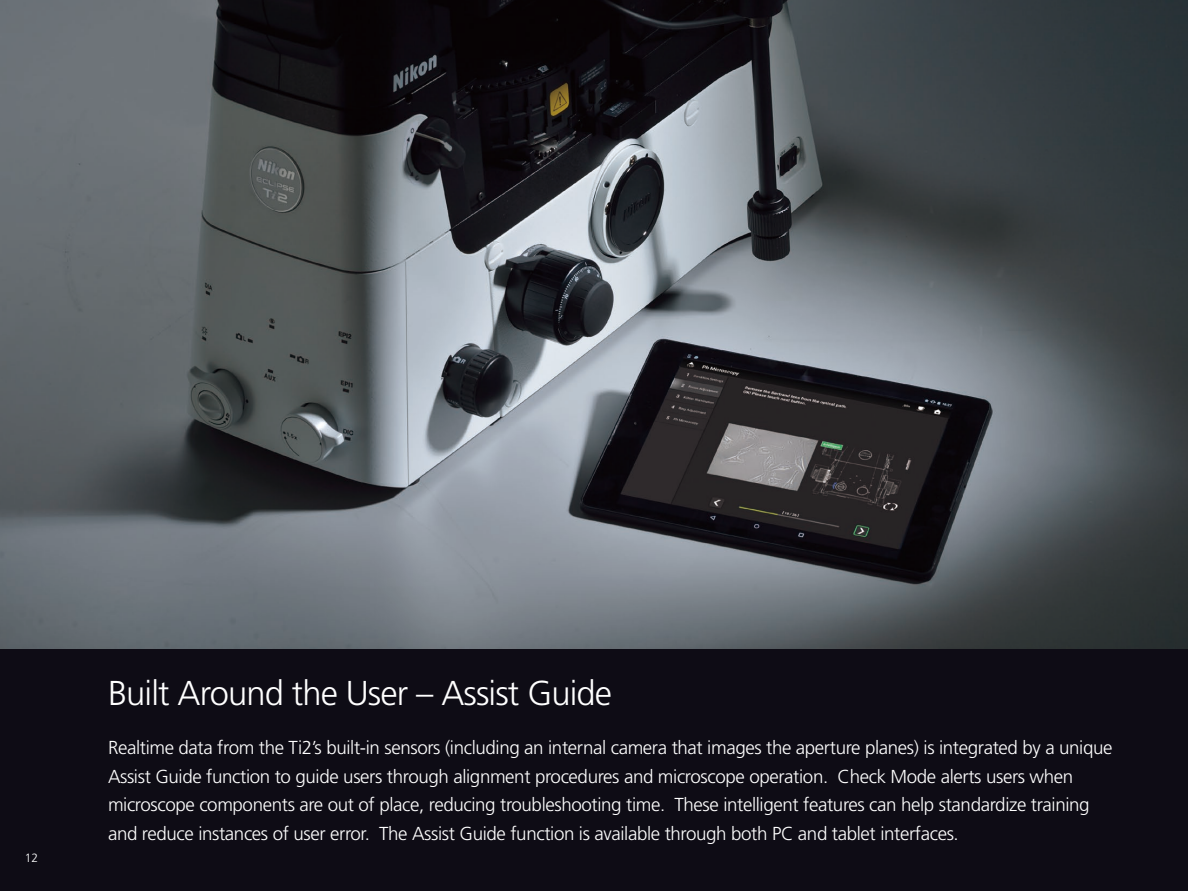
<style>
.page{position:relative;width:1188px;height:891px;background:#fff}
.page>*{position:absolute;margin:0;border:0;box-sizing:border-box;transform-origin:0 0}
.t1{font:300 34.5px "Frutiger LT Std";letter-spacing:-.025em;color:#fff}
.t2{font:300 18.75px/28.5px "Frutiger LT Std";letter-spacing:-.02em;color:#fff}
.t3{font:300 12px "Frutiger LT Std";color:#fff}
</style>
<div class="page">
<div style="left:0;top:640px;width:1188px;height:251px;background:#0e0c15"></div>
<img style="left:0;top:0;width:1188px;height:648px">
<p class="t3" style="left:25px;top:851px;width:15px">12</p>
<h1 class="t1" style="left:108px;top:674px;width:506px">Built Around the User – Assist Guide</h1>
<p class="t2" style="left:108px;top:734px;width:1006px">Realtime data from the Ti2’s built-in sensors (including an internal camera that images the aperture planes) is integrated by a unique Assist Guide function to guide users through alignment procedures and microscope operation. Check Mode alerts users when microscope components are out of place, reducing troubleshooting time. These intelligent features can help standardize training and reduce instances of user error. The Assist Guide function is available through both PC and tablet interfaces.</p>
</div>
